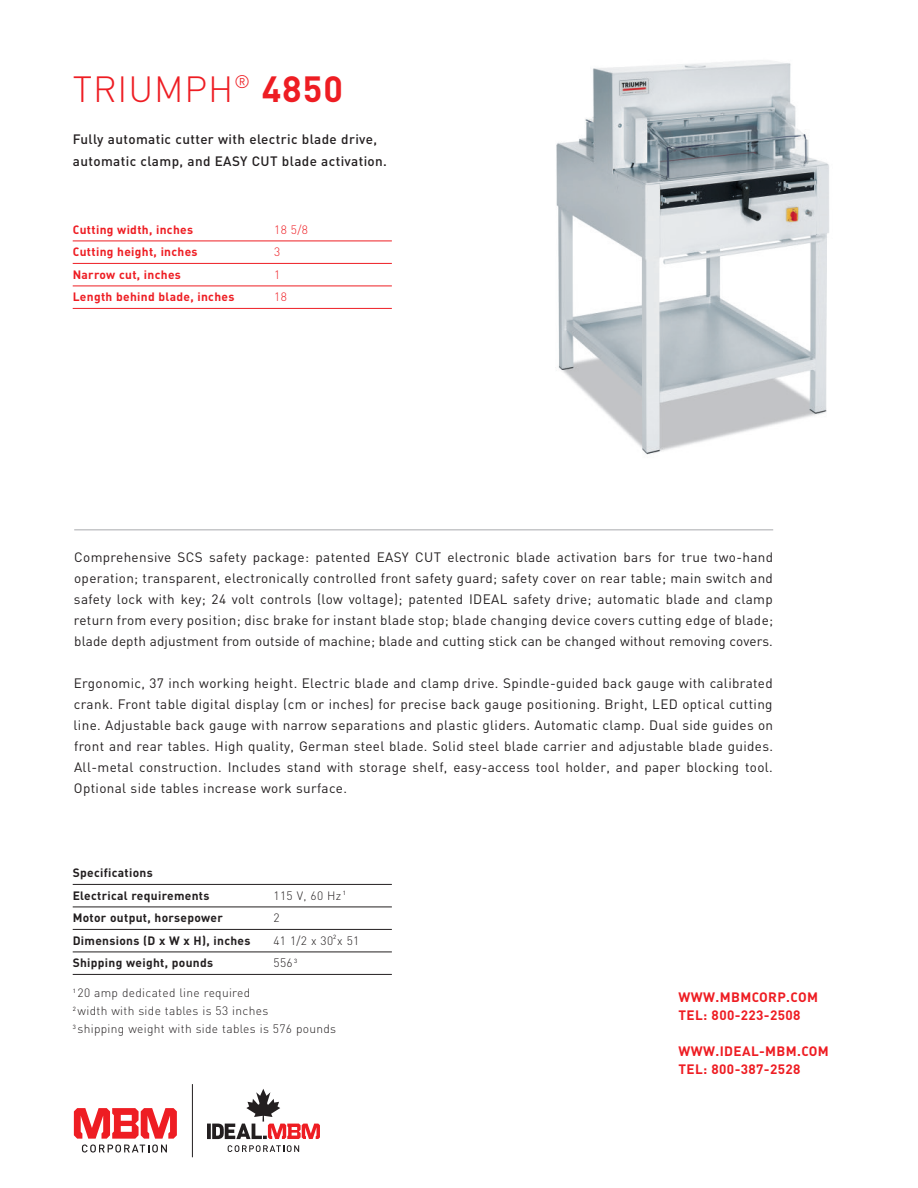
<style>
.page{position:relative;width:918px;height:1188px;background:#fff}
.page>*{position:absolute;margin:0;border:0;box-sizing:border-box;transform-origin:0 0}
.t1{font:300 36px "DIN";letter-spacing:.025em;color:#ee1d23}
.t2{font:13.5px/21px "DIN";letter-spacing:.01em;color:#231f20;text-align:justify}
.t3{font:500 13.5px/22.5px "DIN";letter-spacing:.025em;color:#231f20}
.t4{font:700 13.5px/18px "DIN";letter-spacing:.025em;color:#ee1d23}
.t5{font:300 12px/18px "DIN";letter-spacing:.025em;color:#231f20}
.t6{font:700 12px/22.5px "DIN";letter-spacing:.025em;color:#231f20}
.t7{font:700 12px "DIN";letter-spacing:.025em;color:#ee1d23}
.t8{font:300 12px "DIN";letter-spacing:.33em;color:#231f20}
.t9{font:300 12px "DIN";color:#ee1d23}
.t10{font:6px "DIN";color:#231f20}
.s1{font-weight:700}
</style>
<div class="page">
<img style="left:556px;top:60px;width:273px;height:395px">
<hr style="left:73px;top:241px;width:319px;height:1px;background:#ee1d23">
<hr style="left:73px;top:263px;width:319px;height:1px;background:#ee1d23">
<hr style="left:73px;top:286px;width:319px;height:1px;background:#ee1d23">
<hr style="left:73px;top:308px;width:319px;height:1px;background:#ee1d23">
<hr style="left:74px;top:529px;width:699px;height:1px;background:#a8a9ad">
<hr style="left:73px;top:884px;width:319px;height:1px;background:#231f20">
<hr style="left:73px;top:907px;width:319px;height:1px;background:#231f20">
<hr style="left:73px;top:929px;width:319px;height:1px;background:#231f20">
<hr style="left:73px;top:952px;width:319px;height:1px;background:#231f20">
<hr style="left:73px;top:974px;width:319px;height:1px;background:#231f20">
<svg style="left:74px;top:1108px;width:103px;height:45px"></svg>
<svg style="left:228px;top:1145px;width:71px;height:7px"></svg>
<svg style="left:207px;top:1124px;width:4px;height:15px"></svg>
<svg style="left:212px;top:1089px;width:108px;height:50px"></svg>
<hr style="left:192px;top:1084px;width:1px;height:73px;background:#231f20">
<p class="t1" style="left:73px;top:67px;width:272px">TRIUMPH<sup>®</sup> <span class="s1">4850</span></p>
<p class="t3" style="left:73px;top:127px;width:316px">Fully automatic cutter with electric blade drive, automatic clamp, and EASY CUT blade activation.</p>
<p class="t7" style="left:73px;top:222px;width:122px">Cutting width, inches</p>
<p class="t9" style="left:274px;top:222px;width:35px">18 5/8</p>
<p class="t7" style="left:73px;top:244px;width:126px">Cutting height, inches</p>
<p class="t9" style="left:274px;top:245px;width:8px">3</p>
<p class="t7" style="left:73px;top:267px;width:110px">Narrow cut, inches</p>
<p class="t9" style="left:274px;top:267px;width:8px">1</p>
<p class="t7" style="left:73px;top:289px;width:163px">Length behind blade, inches</p>
<p class="t9" style="left:274px;top:290px;width:14px">18</p>
<p class="t2" style="left:74px;top:546px;width:701px">Comprehensive SCS safety package: patented EASY CUT electronic blade activation bars for true two-hand operation; transparent, electronically controlled front safety guard; safety cover on rear table; main switch and safety lock with key; 24 volt controls (low voltage); patented IDEAL safety drive; automatic blade and clamp return from every position; disc brake for instant blade stop; blade changing device covers cutting edge of blade; blade depth adjustment from outside of machine; blade and cutting stick can be changed without removing covers.</p>
<p class="t2" style="left:74px;top:672px;width:701px">Ergonomic, 37 inch working height. Electric blade and clamp drive. Spindle-guided back gauge with calibrated crank. Front table digital display (cm or inches) for precise back gauge positioning. Bright, LED optical cutting line. Adjustable back gauge with narrow separations and plastic gliders. Automatic clamp. Dual side guides on front and rear tables. High quality, German steel blade. Solid steel blade carrier and adjustable blade guides.<br>All-metal construction. Includes stand with storage shelf, easy-access tool holder, and paper blocking tool.<br>Optional side tables increase work surface.</p>
<p class="t6" style="left:73px;top:861px;width:138px">Specifications<br>Electrical requirements</p>
<p class="t5" style="left:274px;top:886px;width:74px">115 V, 60 Hz <sup>1</sup></p>
<p class="t6" style="left:73px;top:906px;width:152px">Motor output, horsepower</p>
<p class="t5" style="left:274px;top:909px;width:8px">2</p>
<p class="t6" style="left:73px;top:929px;width:179px">Dimensions (D x W x H), inches</p>
<p class="t8" style="left:273px;top:933px;width:92px">411/2x30x51<sup>2</sup></p>
<p class="t6" style="left:73px;top:951px;width:142px">Shipping weight, pounds</p>
<p class="t5" style="left:274px;top:954px;width:25px">556 <sup>3</sup></p>
<p class="t5" style="left:73px;top:984px;width:265px"><sup>1</sup> 20 amp dedicated line required<br><sup>2</sup> width with side tables is 53 inches<br><sup>3</sup> shipping weight with side tables is 576 pounds</p>
<p class="t4" style="left:679px;top:988px;width:141px">WWW.MBMCORP.COM<br>TEL: 800-223-2508</p>
<p class="t4" style="left:679px;top:1042px;width:152px">WWW.IDEAL-MBM.COM<br>TEL: 800-387-2528</p>
<p class="t10" style="left:333px;top:933px;width:5px">2</p>
</div>
